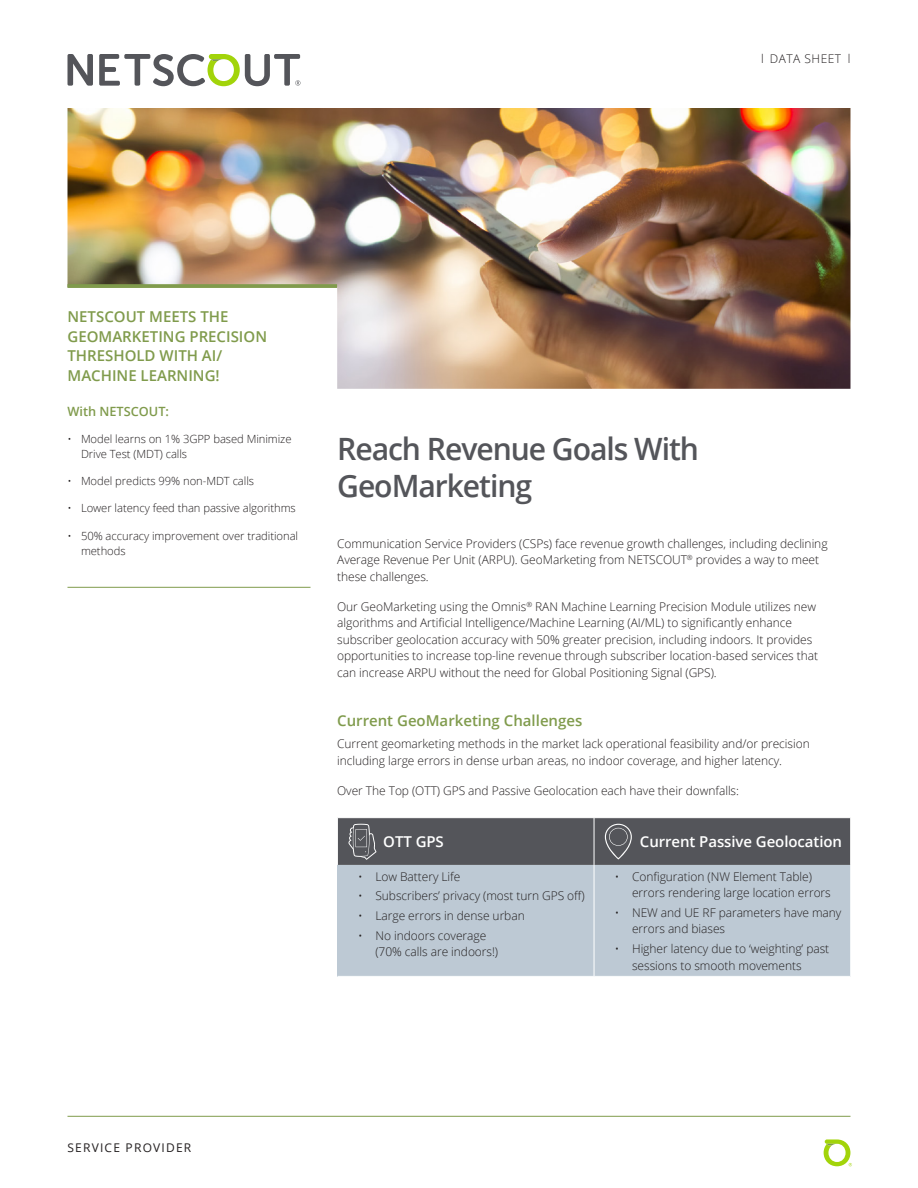
<style>
.page{position:relative;width:918px;height:1188px;background:#fff}
.page>*{position:absolute;margin:0;border:0;box-sizing:border-box;transform-origin:0 0}
.Document_Title{font:600 30.75px/37.5px "Open Sans";letter-spacing:-.035em;color:#54555a}
.Level_1_-_Section_He{font:600 15px/19.5px "Open Sans";color:#809b4c}
.TOC_Title{font:600 15px "Open Sans";letter-spacing:-.005em;color:#fff}
.Level_1_-_Heading{font:600 15px "Open Sans";color:#809b4c}
.Level_2_-_Heading{font:600 12.75px "Open Sans";color:#809b4c}
.Body{font:300 12px/16.5px "Open Sans";letter-spacing:-.005em;color:#231f20}
.t1{font:12px "Open Sans";letter-spacing:.1em;color:#231f20}
.Body-2{font:300 12px "Open Sans";letter-spacing:.04em;color:#231f20}
.t2{font:300 11.25px/15px "Open Sans";letter-spacing:-.005em;color:#231f20}
</style>
<div class="page">
<svg style="left:824px;top:1139px;width:28px;height:27px"></svg>
<hr style="left:68px;top:1116px;width:782px;height:1px;background:#809b4c">
<svg style="left:68px;top:54px;width:25px;height:32px"></svg>
<svg style="left:99px;top:54px;width:201px;height:32px"></svg>
<img style="left:68px;top:108px;width:782px;height:281px">
<svg style="left:68px;top:284px;width:269px;height:4px"></svg>
<hr style="left:68px;top:587px;width:242px;height:1px;background:#809b4c">
<div style="left:337px;top:865px;width:257px;height:111px;background:#bdc9d4"></div>
<div style="left:594px;top:865px;width:257px;height:111px;background:#bdc9d4"></div>
<hr style="left:594px;top:865px;width:1px;height:111px;background:#fff">
<hr style="left:850px;top:865px;width:1px;height:111px;background:#fff">
<svg style="left:337px;top:818px;width:514px;height:47px;background:#58585d"></svg>
<p class="Body-2" style="left:761px;top:51px;width:91px">l DATA SHEET l</p>
<p class="Level_1_-_Section_He" style="left:68px;top:307px;width:201px">NETSCOUT MEETS THE<br>GEOMARKETING PRECISION<br>THRESHOLD WITH AI/<br>MACHINE LEARNING!</p>
<p class="Level_2_-_Heading" style="left:68px;top:403px;width:103px">With NETSCOUT:</p>
<p class="t2" style="left:81px;top:431px;width:212px;text-indent:-14px">• Model learns on 1% 3GPP based Minimize<br>Drive Test (MDT) calls</p>
<p class="t2" style="left:68px;top:473px;width:188px">• Model predicts 99% non-MDT calls</p>
<p class="t2" style="left:68px;top:500px;width:230px">• Lower latency feed than passive algorithms</p>
<p class="t2" style="left:81px;top:528px;width:219px;text-indent:-14px">• 50% accuracy improvement over traditional methods</p>
<p class="Document_Title" style="left:337px;top:429px;width:363px">Reach Revenue Goals With<br>GeoMarketing</p>
<p class="Body" style="left:337px;top:535px;width:492px">Communication Service Providers (CSPs) face revenue growth challenges, including declining<br>Average Revenue Per Unit (ARPU). GeoMarketing from NETSCOUT<sup>®</sup> provides a way to meet these challenges.</p>
<p class="Body" style="left:337px;top:598px;width:483px">Our GeoMarketing using the Omnis<sup>®</sup> RAN Machine Learning Precision Module utilizes new algorithms and Artificial Intelligence/Machine Learning (AI/ML) to significantly enhance subscriber geolocation accuracy with 50% greater precision, including indoors. It provides opportunities to increase top-line revenue through subscriber location-based services that can increase ARPU without the need for Global Positioning Signal (GPS).</p>
<p class="Level_1_-_Heading" style="left:337px;top:711px;width:247px">Current GeoMarketing Challenges</p>
<p class="Body" style="left:337px;top:735px;width:474px">Current geomarketing methods in the market lack operational feasibility and/or precision including large errors in dense urban areas, no indoor coverage, and higher latency.</p>
<p class="Body" style="left:337px;top:782px;width:403px">Over The Top (OTT) GPS and Passive Geolocation each have their downfalls:</p>
<p class="TOC_Title" style="left:383px;top:831px;width:62px">OTT GPS</p>
<p class="TOC_Title" style="left:640px;top:831px;width:204px">Current Passive Geolocation</p>
<p class="Body" style="left:358px;top:868px;width:104px">• Low Battery Life</p>
<p class="Body" style="left:358px;top:887px;width:228px">• Subscribers’ privacy (most turn GPS off)</p>
<p class="Body" style="left:358px;top:907px;width:168px">• Large errors in dense urban</p>
<p class="Body" style="left:375px;top:927px;width:124px;text-indent:-17px">• No indoors coverage (70% calls are indoors!)</p>
<p class="Body" style="left:632px;top:868px;width:200px;text-indent:-17px">• Configuration (NW Element Table) errors rendering large location errors</p>
<p class="Body" style="left:632px;top:904px;width:211px;text-indent:-17px">• NEW and UE RF parameters have many errors and biases</p>
<p class="Body" style="left:632px;top:940px;width:199px;text-indent:-17px">• Higher latency due to ‘weighting’ past sessions to smooth movements</p>
<p class="t1" style="left:68px;top:1139px;width:125px">SERVICE PROVIDER</p>
</div>
